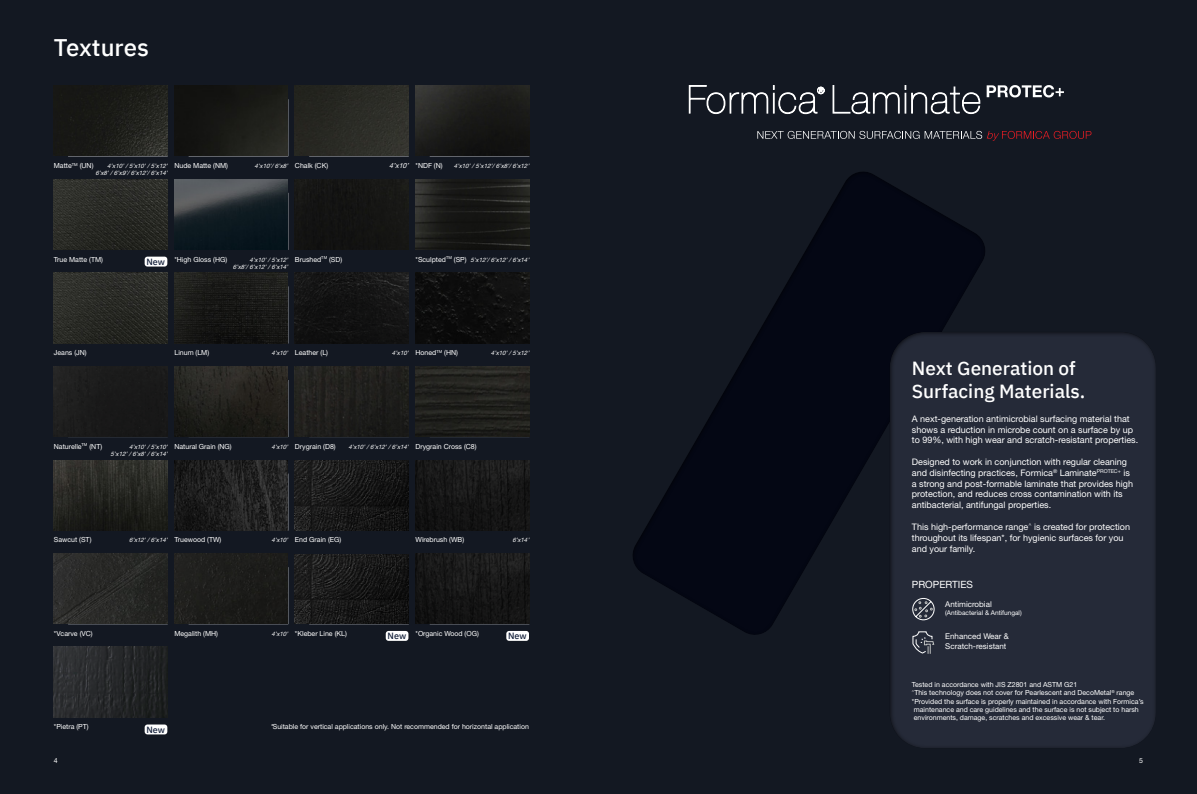
<style>
.page{position:relative;width:1197px;height:794px;background:#fff}
.page>*{position:absolute;margin:0;border:0;box-sizing:border-box;transform-origin:0 0}
.t1{font:500 24px "IBM Plex Sans";color:#fff}
.t2{font:500 19px/22.8px "IBM Plex Sans";color:#fff}
.t3{font:10px "Helvetica Neue LT Pro";color:#fff}
.t4{font:9px/10.8px "Helvetica Neue LT Pro";color:#fff}
.t5{font:500 9px "IBM Plex Sans";color:#14203a}
.t6{font:8px/9.6px "Helvetica Neue LT Pro";color:#fff}
.t7{font:7px/8.4px "Helvetica Neue LT Pro";color:#fff}
.t8{font:6.5px "Helvetica Neue LT Pro";color:#fff}
.t9{font:italic 6px/7.2px "Helvetica Neue LT Pro";color:#fff;text-align:right}
.s1{font-style:normal;font-size:7px}
.s2{font-style:italic}
.s3{font-style:italic;font-size:6px}
</style>
<div class="page">
<div style="left:0;top:0;width:598px;height:794px;background:#131822"></div>
<div style="left:598px;top:0;width:598px;height:794px;background:#131822"></div>
<div style="left:631px;top:171px;width:354px;height:465px;background:#000;opacity:.75"></div>
<div style="left:888px;top:332px;width:268px;height:418px;background:#252a38"></div>
<svg style="left:912px;top:598px;width:23px;height:23px"></svg>
<svg style="left:912px;top:632px;width:22px;height:22px"></svg>
<svg style="left:689px;top:85px;width:78px;height:29px"></svg>
<svg style="left:773px;top:85px;width:51px;height:29px"></svg>
<svg style="left:832px;top:85px;width:73px;height:29px"></svg>
<svg style="left:911px;top:87px;width:68px;height:27px"></svg>
<svg style="left:757px;top:131px;width:334px;height:10px"></svg>
<svg style="left:986px;top:85px;width:77px;height:12px"></svg>
<div style="left:386px;top:631px;width:22px;height:10px;background:#fff;border-radius:3px"></div>
<div style="left:506px;top:631px;width:23px;height:10px;background:#fff;border-radius:3px"></div>
<div style="left:145px;top:724px;width:22px;height:10px;background:#fff;border-radius:3px"></div>
<div style="left:145px;top:257px;width:22px;height:9px;background:#fff;border-radius:3px"></div>
<img style="left:54px;top:85px;width:113px;height:71px">
<img style="left:174px;top:85px;width:114px;height:71px">
<img style="left:295px;top:85px;width:113px;height:71px">
<img style="left:415px;top:85px;width:114px;height:71px">
<img style="left:174px;top:179px;width:114px;height:70px">
<div style="left:295px;top:179px;width:113px;height:70px;background:#141413"></div>
<img style="left:415px;top:179px;width:114px;height:70px">
<img style="left:54px;top:273px;width:113px;height:70px">
<img style="left:54px;top:179px;width:113px;height:70px">
<img style="left:174px;top:273px;width:114px;height:70px">
<img style="left:295px;top:273px;width:113px;height:70px">
<img style="left:415px;top:273px;width:114px;height:70px">
<img style="left:54px;top:366px;width:113px;height:71px">
<img style="left:174px;top:366px;width:114px;height:71px">
<img style="left:295px;top:366px;width:113px;height:71px">
<img style="left:415px;top:366px;width:114px;height:71px">
<img style="left:54px;top:647px;width:113px;height:70px">
<img style="left:174px;top:460px;width:114px;height:70px">
<img style="left:295px;top:460px;width:113px;height:70px">
<img style="left:295px;top:554px;width:113px;height:70px">
<img style="left:415px;top:553px;width:114px;height:71px">
<img style="left:54px;top:460px;width:113px;height:70px">
<div style="left:174px;top:554px;width:114px;height:70px;background:#1d1d1a"></div>
<img style="left:54px;top:554px;width:113px;height:70px">
<img style="left:415px;top:460px;width:114px;height:70px">
<h1 class="t1" style="left:54px;top:28px;width:96px">Textures</h1>
<p class="t7" style="left:54px;top:161px;width:41px">Matte<sup>TM</sup> (UN)</p>
<p class="t9" style="left:95px;top:162px;width:75px">4’x10’/5’x10’/5’x12’<br>6’x8’/6’x9’/6’x12’/6’x14’</p>
<p class="t7" style="left:174px;top:161px;width:55px">Nude Matte (NM)</p>
<p class="t9" style="left:254px;top:162px;width:75px">4’x10’/6’x8’ <span class="s1">C h a l k (C K)</span></p>
<p class="t7" style="left:389px;top:161px;width:55px"><span class="s2">4’x10’</span> *NDF (N)</p>
<p class="t9" style="left:454px;top:162px;width:79px">4’x10’/5’x12’/6’x8’/6’x12’</p>
<p class="t7" style="left:54px;top:255px;width:51px">True Matte (TM)</p>
<p class="t7" style="left:174px;top:255px;width:54px">*High Gloss (HG)</p>
<p class="t9" style="left:233px;top:256px;width:58px">4’x10’/5’x12’<br>6’x8’/6’x12’/6’x14’</p>
<p class="t7" style="left:295px;top:255px;width:49px">Brushed<sup>TM</sup> (SD)</p>
<p class="t9" style="left:415px;top:256px;width:117px"><span class="s1">*Sc u l pted</span> <sup>TM</sup> <span class="s1">(S P)</span> 5’x12’/6’x12’/6’x14’</p>
<p class="t5" style="left:146px;top:254px;width:20px">New</p>
<p class="t7" style="left:54px;top:348px;width:34px">Jeans (JN)</p>
<p class="t7" style="left:174px;top:348px;width:36px">Linum (LM)</p>
<p class="t7" style="left:271px;top:348px;width:58px"><span class="s3">4’x10’</span> Leather (L)</p>
<p class="t7" style="left:392px;top:348px;width:67px"><span class="s3">4’x10’</span> Honed<sup>TM</sup> (HN)</p>
<p class="t9" style="left:490px;top:349px;width:42px">4’x10’/5’x12’</p>
<p class="t7" style="left:54px;top:442px;width:50px">Naturelle<sup>TM</sup> (NT)</p>
<p class="t9" style="left:111px;top:443px;width:60px">4’x10’/5’x10’<br>5’x12’/6’x8’/6’x14’</p>
<p class="t7" style="left:174px;top:442px;width:59px">Natural Grain (NG)</p>
<p class="t7" style="left:271px;top:442px;width:66px"><span class="s3">4’x10’</span> Drygrain (D8)</p>
<p class="t9" style="left:348px;top:443px;width:130px">4’x10’/6’x12’/6’x14’ <span class="s1">D ryg ra i n C ross (C8)</span></p>
<p class="t7" style="left:54px;top:535px;width:39px">Sawcut (ST)</p>
<p class="t9" style="left:129px;top:536px;width:94px">6’x12’/6’x14’ <span class="s1">Truewood (TW)</span></p>
<p class="t7" style="left:271px;top:535px;width:71px"><span class="s3">4’x10’</span> End Grain (EG)</p>
<p class="t7" style="left:415px;top:535px;width:50px">Wirebrush (WB)</p>
<p class="t9" style="left:512px;top:536px;width:20px">6’x14’</p>
<p class="t7" style="left:54px;top:629px;width:40px">*Vcarve (VC)</p>
<p class="t7" style="left:174px;top:629px;width:45px">Megalith (MH)</p>
<p class="t7" style="left:271px;top:629px;width:77px"><span class="s3">4’x10’</span> *Kleber Line (KL)</p>
<p class="t7" style="left:415px;top:629px;width:65px">*Organic Wood (OG)</p>
<p class="t5" style="left:387px;top:629px;width:20px">New</p>
<p class="t5" style="left:508px;top:629px;width:20px">New</p>
<p class="t7" style="left:54px;top:722px;width:36px">*Pietra (PT)</p>
<p class="t7" style="left:270px;top:722px;width:260px"><span class="s2">*</span>Suitable for vertical applications only. Not recommended for horizontal application</p>
<p class="t5" style="left:146px;top:722px;width:20px">New</p>
<h2 class="t2" style="left:911px;top:355px;width:175px">Next Generation of<br>Surfacing Materials.</h2>
<p class="t4" style="left:911px;top:413px;width:228px">A next-generation antimicrobial surfacing material that shows a reduction in microbe count on a surface by up to 99%, with high wear and scratch-resistant properties.</p>
<p class="t4" style="left:911px;top:456px;width:223px">Designed to work in conjunction with regular cleaning and disinfecting practices, Formica<sup>®</sup> Laminate<sup>PROTEC+</sup> is a strong and post-formable laminate that provides high protection, and reduces cross contamination with its antibacterial, antifungal properties.</p>
<p class="t4" style="left:911px;top:521px;width:220px">This high-performance range<sup>^</sup> is created for protection throughout its lifespan*, for hygienic surfaces for you and your family.</p>
<h3 class="t3" style="left:911px;top:578px;width:63px">PROPERTIES</h3>
<p class="t6" style="left:945px;top:599px;width:48px">Antimicrobial</p>
<p class="t8" style="left:945px;top:608px;width:78px">(Antibacterial &amp; Antifungal)</p>
<p class="t6" style="left:945px;top:631px;width:65px">Enhanced Wear &amp;<br>Scratch-resistant</p>
<p class="t7" style="left:911px;top:680px;width:233px">Tested in accordance with JIS Z2801 and ASTM G21<br><sup>^</sup>This technology does not cover for Pearlescent and DecoMetal<sup>®</sup> range *Provided the surface is properly maintained in accordance with Formica’s maintenance and care guidelines and the surface is not subject to harsh environments, damage, scratches and excessive wear &amp; tear.</p>
<p class="t7" style="left:54px;top:756px;width:5px">4</p>
<p class="t7" style="left:1138px;top:756px;width:5px">5</p>
</div>
